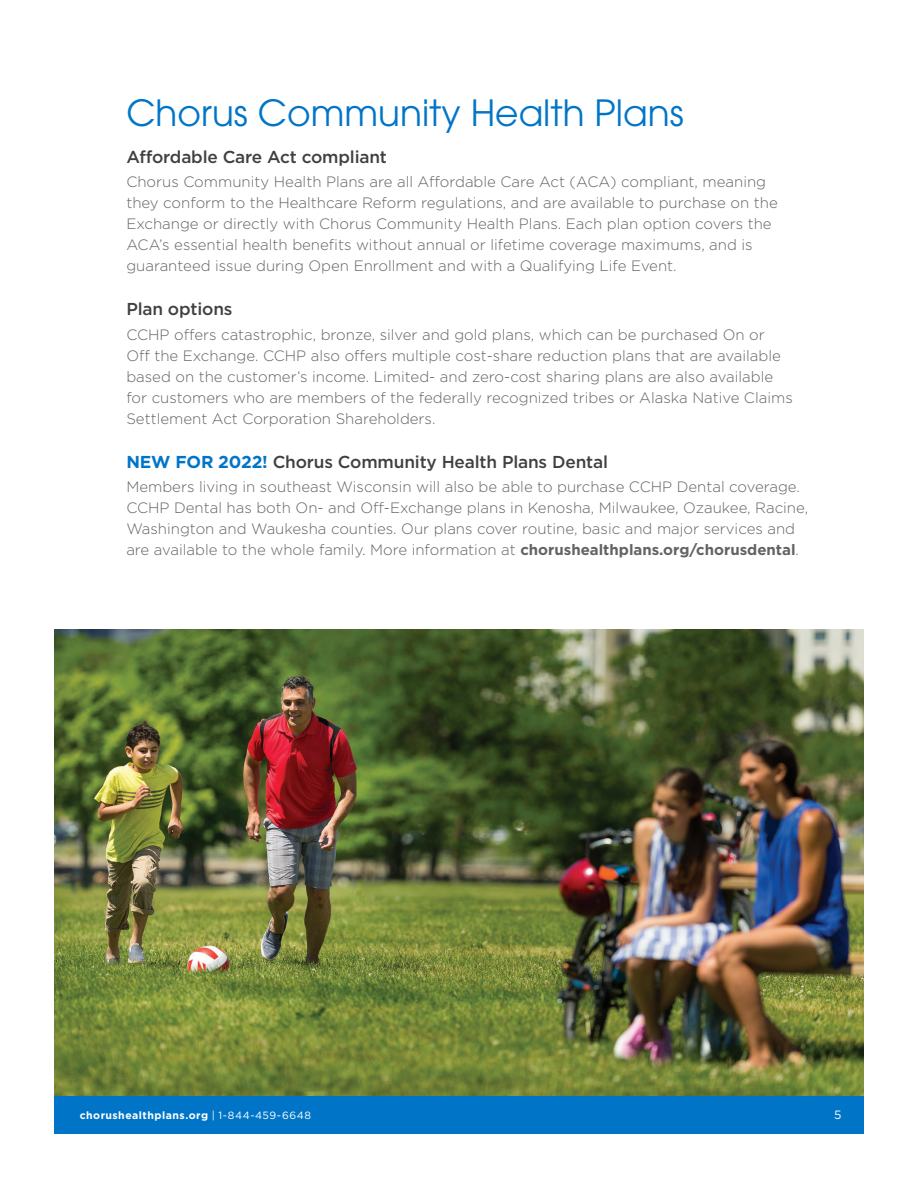
<style>
.page{position:relative;width:918px;height:1188px;background:#fff}
.page>*{position:absolute;margin:0;border:0;box-sizing:border-box;transform-origin:0 0}
.t1{font:36px "ITC Avant Garde Pro";color:#0075c8}
.subheads{font:500 17.25px "Gotham";letter-spacing:-.01em;color:#404040}
.body_copy{font:300 15px/21px "Gotham";color:#636366}
.t2{font:12px "Gotham";color:#fff}
.t3{font:700 10.5px "Gotham";letter-spacing:.045em;color:#fff}
.s1{font-weight:700;color:#0075c8}
.s2{font-weight:700}
.s3{font-weight:400}
</style>
<div class="page">
<div style="left:54px;top:1095px;width:810px;height:39px;background:#0075c8"></div>
<img style="left:54px;top:629px;width:810px;height:466px">
<p class="t1" style="left:126px;top:90px;width:559px">Chorus Community Health Plans</p>
<p class="subheads" style="left:126px;top:146px;width:262px">Affordable Care Act compliant</p>
<p class="body_copy" style="left:126px;top:171px;width:653px">Chorus Community Health Plans are all Affordable Care Act (ACA) compliant, meaning they conform to the Healthcare Reform regulations, and are available to purchase on the Exchange or directly with Chorus Community Health Plans. Each plan option covers the ACA’s essential health benefits without annual or lifetime coverage maximums, and is guaranteed issue during Open Enrollment and with a Qualifying Life Event.</p>
<p class="subheads" style="left:126px;top:298px;width:108px">Plan options</p>
<p class="body_copy" style="left:126px;top:323px;width:668px">CCHP offers catastrophic, bronze, silver and gold plans, which can be purchased On or<br>Off the Exchange. CCHP also offers multiple cost-share reduction plans that are available based on the customer’s income. Limited- and zero-cost sharing plans are also available for customers who are members of the federally recognized tribes or Alaska Native Claims Settlement Act Corporation Shareholders.</p>
<p class="subheads" style="left:126px;top:450px;width:483px"><span class="s1">NEW FOR 2022!</span> Chorus Community Health Plans Dental</p>
<p class="body_copy" style="left:126px;top:476px;width:683px">Members living in southeast Wisconsin will also be able to purchase CCHP Dental coverage.<br>CCHP Dental has both On- and Off-Exchange plans in Kenosha, Milwaukee, Ozaukee, Racine, Washington and Waukesha counties. Our plans cover routine, basic and major services and are available to the whole family. More information at <span class="s2">chorushealthplans.org/chorusdental</span>.</p>
<p class="t3" style="left:80px;top:1108px;width:233px">chorushealthplans.org <span class="s3">| 1-844-459-6648</span></p>
<p class="t2" style="left:834px;top:1107px;width:9px">5</p>
</div>
